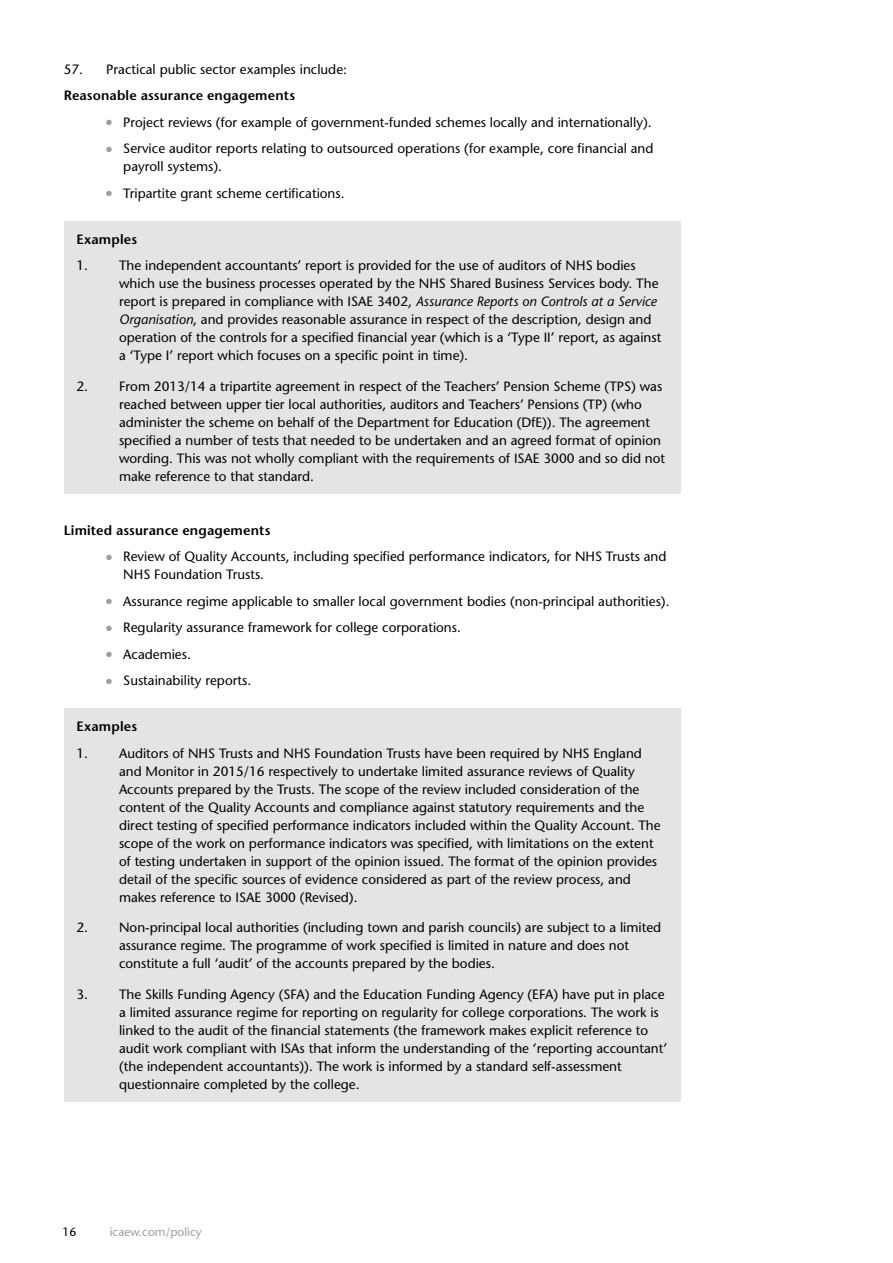
<style>
.page{position:relative;width:893px;height:1263px;background:#fff}
.page>*{position:absolute;margin:0;border:0;box-sizing:border-box;transform-origin:0 0}
.List_Paragraph{font:13.5px/18px "Stone Sans";color:#000}
.Secondary_indents{font:13.5px/18px "Stone Sans";color:#000}
.Heading_3{font:600 13.5px "Stone Sans";letter-spacing:.01em;color:#000}
.Body_text{font:12px "Stone Sans";color:#9c9e9f}
.Body_text-2{font:12px "Stone Sans";color:#000}
.s1{color:#9c9e9f}
.s2{font-style:italic}
</style>
<div class="page">
<div style="left:64px;top:221px;width:616px;height:273px;background:#e3e4e4"></div>
<div style="left:64px;top:708px;width:616px;height:394px;background:#e3e4e4"></div>
<p class="List_Paragraph" style="left:64px;top:60px;width:285px">57. Practical public sector examples include:</p>
<p class="Heading_3" style="left:64px;top:88px;width:233px">Reasonable assurance engagements</p>
<p class="Secondary_indents" style="left:106px;top:113px;width:547px"><span class="s1">●</span> Project reviews (for example of government-funded schemes locally and internationally).</p>
<p class="Secondary_indents" style="left:123px;top:140px;width:532px;text-indent:-17px"><span class="s1">●</span> Service auditor reports relating to outsourced operations (for example, core financial and payroll systems).</p>
<p class="Secondary_indents" style="left:106px;top:184px;width:240px"><span class="s1">●</span> Tripartite grant scheme certifications.</p>
<p class="Heading_3" style="left:77px;top:231px;width:62px">Examples</p>
<p class="List_Paragraph" style="left:119px;top:257px;width:544px;text-indent:-43px">1. The independent accountants’ report is provided for the use of auditors of NHS bodies which use the business processes operated by the NHS Shared Business Services body. The report is prepared in compliance with ISAE 3402, <span class="s2">Assurance Reports on Controls at a Service Organisation</span>, and provides reasonable assurance in respect of the description, design and operation of the controls for a specified financial year (which is a ‘Type II’ report, as against a ‘Type I’ report which focuses on a specific point in time).</p>
<p class="List_Paragraph" style="left:119px;top:377px;width:548px;text-indent:-43px">2. From 2013/14 a tripartite agreement in respect of the Teachers’ Pension Scheme (TPS) was reached between upper tier local authorities, auditors and Teachers’ Pensions (TP) (who administer the scheme on behalf of the Department for Education (DfE)). The agreement specified a number of tests that needed to be undertaken and an agreed format of opinion wording. This was not wholly compliant with the requirements of ISAE 3000 and so did not make reference to that standard.</p>
<p class="Heading_3" style="left:64px;top:522px;width:208px">Limited assurance engagements</p>
<p class="Secondary_indents" style="left:123px;top:547px;width:545px;text-indent:-17px"><span class="s1">●</span> Review of Quality Accounts, including specified performance indicators, for NHS Trusts and<br>NHS Foundation Trusts.</p>
<p class="Secondary_indents" style="left:106px;top:592px;width:565px"><span class="s1">●</span> Assurance regime applicable to smaller local government bodies (non-principal authorities).</p>
<p class="Secondary_indents" style="left:106px;top:618px;width:356px"><span class="s1">●</span> Regularity assurance framework for college corporations.</p>
<p class="Secondary_indents" style="left:106px;top:645px;width:86px"><span class="s1">●</span> Academies.</p>
<p class="Secondary_indents" style="left:106px;top:671px;width:146px"><span class="s1">●</span> Sustainability reports.</p>
<p class="Heading_3" style="left:77px;top:718px;width:62px">Examples</p>
<p class="List_Paragraph" style="left:119px;top:744px;width:543px;text-indent:-43px">1. Auditors of NHS Trusts and NHS Foundation Trusts have been required by NHS England and Monitor in 2015/16 respectively to undertake limited assurance reviews of Quality Accounts prepared by the Trusts. The scope of the review included consideration of the content of the Quality Accounts and compliance against statutory requirements and the direct testing of specified performance indicators included within the Quality Account. The scope of the work on performance indicators was specified, with limitations on the extent of testing undertaken in support of the opinion issued. The format of the opinion provides detail of the specific sources of evidence considered as part of the review process, and makes reference to ISAE 3000 (Revised).</p>
<p class="List_Paragraph" style="left:119px;top:919px;width:544px;text-indent:-43px">2. Non-principal local authorities (including town and parish councils) are subject to a limited assurance regime. The programme of work specified is limited in nature and does not constitute a full ‘audit’ of the accounts prepared by the bodies.</p>
<p class="List_Paragraph" style="left:119px;top:985px;width:550px;text-indent:-43px">3. The Skills Funding Agency (SFA) and the Education Funding Agency (EFA) have put in place a limited assurance regime for reporting on regularity for college corporations. The work is linked to the audit of the financial statements (the framework makes explicit reference to audit work compliant with ISAs that inform the understanding of the ‘reporting accountant’ (the independent accountants)). The work is informed by a standard self-assessment questionnaire completed by the college.</p>
<p class="Body_text-2" style="left:63px;top:1225px;width:15px">16</p>
<p class="Body_text" style="left:110px;top:1225px;width:94px">icaew.com/policy</p>
</div>
